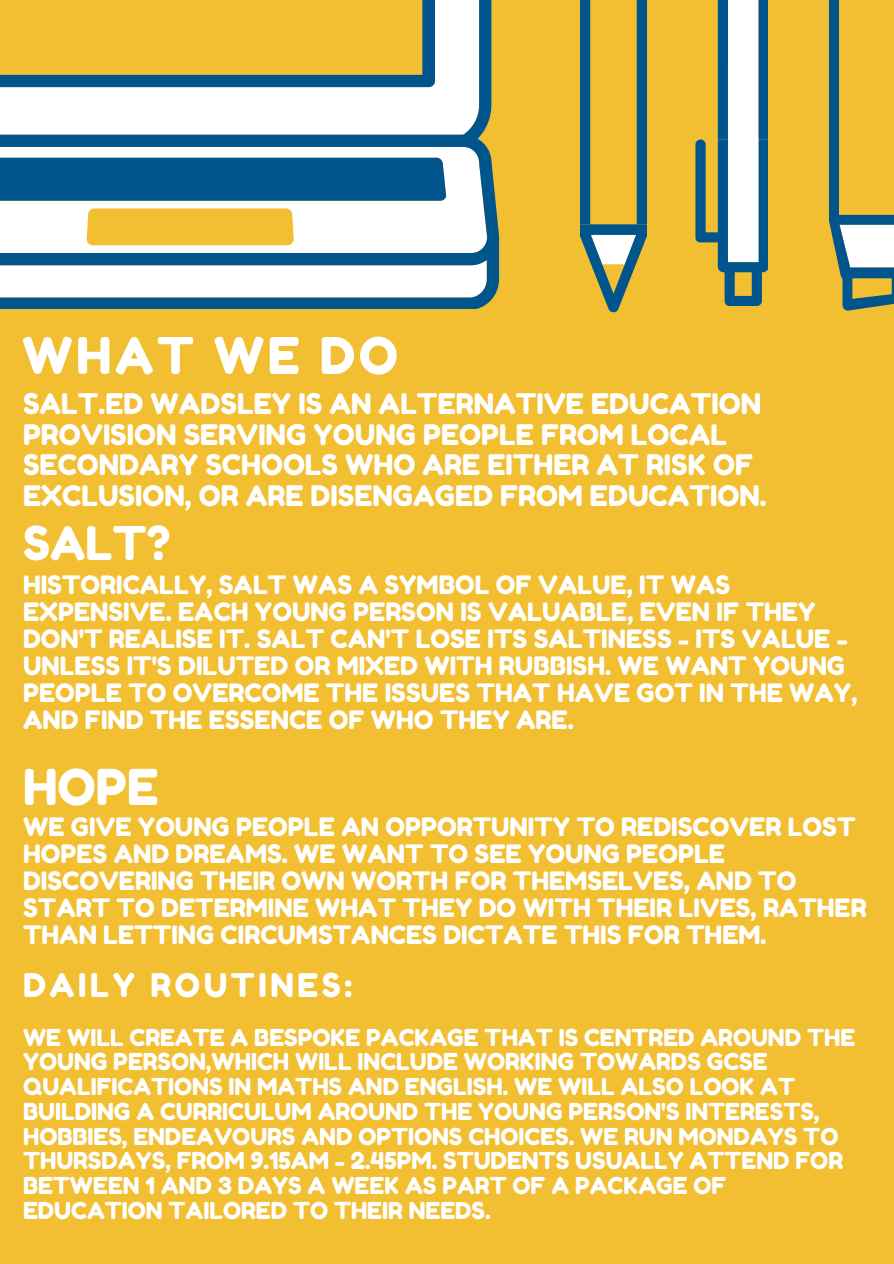
<style>
.page{position:relative;width:894px;height:1264px;background:#fff}
.page>*{position:absolute;margin:0;border:0;box-sizing:border-box;transform-origin:0 0}
.t1{font:50.4px "Fredoka One";letter-spacing:.07em;color:#fff}
.t2{font:49.35px "Fredoka One";color:#fff}
.t3{font:46.35px "Fredoka One";color:#fff}
.t4{font:32.55px "Fredoka One";letter-spacing:.11em;color:#fff}
.t5{font:28.35px/30.5px "Fredoka One";color:#fff}
.t6{font:25.35px/27px "Fredoka One";color:#fff}
.t7{font:23.25px/24.8px "Fredoka One";color:#fff}
</style>
<div class="page">
<div style="left:0;top:0;width:893px;height:1263px;background:#f2be32"></div>
<svg style="left:580px;top:0;width:66px;height:312px"></svg>
<svg style="left:0;top:0;width:499px;height:309px;background:#c6d3d1"></svg>
<div style="left:0;top:158px;width:446px;height:43px;background:#00568c"></div>
<svg style="left:0;top:0;width:435px;height:87px"></svg>
<svg style="left:695px;top:0;width:72px;height:306px"></svg>
<div style="left:829px;top:0;width:9px;height:215px;background:#00568c"></div>
<svg style="left:829px;top:215px;width:64px;height:95px"></svg>
<p class="t1" style="left:22px;top:325px;width:377px">WHAT WE DO</p>
<p class="t5" style="left:23px;top:389px;width:744px">SALT.ED WADSLEY IS AN ALTERNATIVE EDUCATION PROVISION SERVING YOUNG PEOPLE FROM LOCAL SECONDARY SCHOOLS WHO ARE EITHER AT RISK OF EXCLUSION, OR ARE DISENGAGED FROM EDUCATION.</p>
<p class="t3" style="left:23px;top:514px;width:149px">SALT?</p>
<p class="t6" style="left:23px;top:570px;width:835px">HISTORICALLY, SALT WAS A SYMBOL OF VALUE, IT WAS EXPENSIVE. EACH YOUNG PERSON IS VALUABLE, EVEN IF THEY DON'T REALISE IT. SALT CAN'T LOSE ITS SALTINESS - ITS VALUE - UNLESS IT'S DILUTED OR MIXED WITH RUBBISH. WE WANT YOUNG PEOPLE TO OVERCOME THE ISSUES THAT HAVE GOT IN THE WAY, AND FIND THE ESSENCE OF WHO THEY ARE.</p>
<p class="t2" style="left:23px;top:757px;width:137px">HOPE</p>
<p class="t6" style="left:23px;top:812px;width:845px">WE GIVE YOUNG PEOPLE AN OPPORTUNITY TO REDISCOVER LOST HOPES AND DREAMS. WE WANT TO SEE YOUNG PEOPLE DISCOVERING THEIR OWN WORTH FOR THEMSELVES, AND TO START TO DETERMINE WHAT THEY DO WITH THEIR LIVES, RATHER THAN LETTING CIRCUMSTANCES DICTATE THIS FOR THEM.</p>
<p class="t4" style="left:23px;top:965px;width:330px">DAILY ROUTINES:</p>
<p class="t7" style="left:23px;top:1024px;width:833px">WE WILL CREATE A BESPOKE PACKAGE THAT IS CENTRED AROUND THE YOUNG PERSON,WHICH WILL INCLUDE WORKING TOWARDS GCSE QUALIFICATIONS IN MATHS AND ENGLISH. WE WILL ALSO LOOK AT BUILDING A CURRICULUM AROUND THE YOUNG PERSON'S INTERESTS, HOBBIES, ENDEAVOURS AND OPTIONS CHOICES. WE RUN MONDAYS TO THURSDAYS, FROM 9.15AM - 2.45PM. STUDENTS USUALLY ATTEND FOR BETWEEN 1 AND 3 DAYS A WEEK AS PART OF A PACKAGE OF EDUCATION TAILORED TO THEIR NEEDS.</p>
</div>
